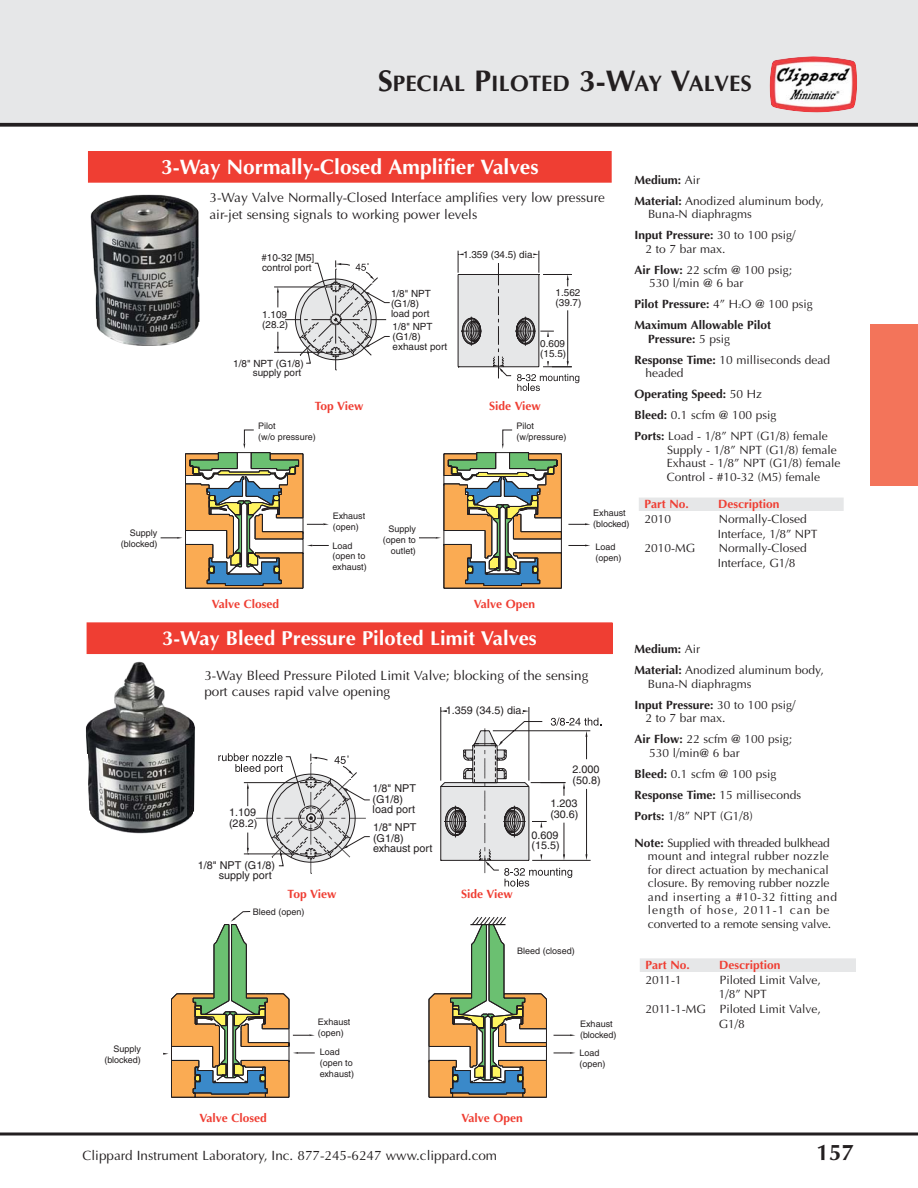
<style>
.page{position:relative;width:918px;height:1188px;background:#fff}
.page>*{position:absolute;margin:0;border:0;box-sizing:border-box;transform-origin:0 0}
.t1{font:700 22.5px "Optima";color:#231f20}
.t2{font:700 21px "Optima";color:#fff}
.t3{font:700 20.25px "Optima";color:#fff}
.t4{font:13.5px/16.4px "Optima";color:#231f20}
.t5{font:12px/21px "Optima";color:#231f20}
.t6{font:700 12px "Optima";color:#ef3e33}
.t7{font:700 12px/21px "Optima";color:#231f20}
.t8{font:10.8px/10.8px "Helvetica";color:#231f20}
.t9{font:9.9px/9.9px "Helvetica";color:#231f20}
.t10{font:9px/10.8px "Helvetica";color:#231f20}
.s1{font-size:30px}
.s2{font-weight:700}
.s3{font-weight:400}
.s4{font-weight:400;font-size:6px}
</style>
<div class="page">
<div style="left:0;top:0;width:918px;height:124px;background:#e6e7e8"></div>
<svg style="left:0;top:1132px;width:918px;height:4px;background:#595657"></svg>
<img style="left:770px;top:56px;width:87px;height:57px">
<svg style="left:0;top:123px;width:918px;height:4px;background:#373334"></svg>
<div style="left:871px;top:324px;width:47px;height:162px;background:#f3745a"></div>
<svg style="left:274px;top:250px;width:305px;height:141px"></svg>
<svg style="left:218px;top:707px;width:383px;height:180px"></svg>
<svg style="left:568px;top:523px;width:22px;height:2px"></svg>
<svg style="left:568px;top:545px;width:22px;height:1px"></svg>
<svg style="left:185px;top:452px;width:144px;height:137px"></svg>
<svg style="left:419px;top:430px;width:143px;height:159px"></svg>
<svg style="left:554px;top:1052px;width:21px;height:2px"></svg>
<svg style="left:554px;top:1034px;width:21px;height:2px"></svg>
<svg style="left:171px;top:924px;width:144px;height:174px"></svg>
<svg style="left:428px;top:916px;width:119px;height:182px"></svg>
<div style="left:639px;top:498px;width:204px;height:12px;background:#e6e7e8"></div>
<div style="left:639px;top:498px;width:205px;height:13px;border:1px solid #e6e7e8"></div>
<div style="left:640px;top:959px;width:215px;height:12px;background:#e6e7e8"></div>
<div style="left:640px;top:958px;width:216px;height:14px;border:1px solid #e6e7e8"></div>
<div style="left:88px;top:152px;width:523px;height:30px;background:#ef3e33"></div>
<div style="left:88px;top:151px;width:524px;height:32px;border:1px solid #ef3e33"></div>
<img style="left:90px;top:195px;width:110px;height:151px">
<div style="left:87px;top:623px;width:525px;height:31px;background:#ef3e33"></div>
<div style="left:87px;top:622px;width:525px;height:32px;border:1px solid #ef3e33"></div>
<img style="left:86px;top:662px;width:109px;height:172px">
<h1 class="t1" style="left:378px;top:74px;width:375px"><span class="s1">S</span>PECIAL <span class="s1">P</span>ILOTED <span class="s1">3-W</span>AY <span class="s1">V</span>ALVES</h1>
<h2 class="t2" style="left:161px;top:158px;width:379px">3-Way Normally-Closed Amplifier Valves</h2>
<p class="t4" style="left:210px;top:191px;width:397px">3-Way Valve Normally-Closed Interface amplifies very low pressure air-jet sensing signals to working power levels</p>
<p class="t9" style="left:261px;top:254px;width:54px">#10-32 [M5] control port</p>
<p class="t9" style="left:262px;top:311px;width:27px">1.109 (28.2)</p>
<p class="t9" style="left:233px;top:359px;width:72px;text-align:right">1/8" NPT (G1/8) supply port</p>
<p class="t9" style="left:391px;top:289px;width:41px">1/8" NPT (G1/8) load port</p>
<p class="t9" style="left:393px;top:323px;width:56px">1/8" NPT (G1/8) exhaust port</p>
<p class="t9" style="left:463px;top:250px;width:74px">1.359 (34.5) dia.</p>
<p class="t9" style="left:556px;top:289px;width:27px">1.562 (39.7)</p>
<p class="t9" style="left:540px;top:339px;width:27px">0.609 (15.5)</p>
<p class="t6" style="left:315px;top:401px;width:50px">Top View</p>
<p class="t6" style="left:489px;top:401px;width:53px">Side View</p>
<p class="t10" style="left:258px;top:422px;width:59px">Pilot<br>(w/o pressure)</p>
<p class="t10" style="left:517px;top:422px;width:52px">Pilot (w/pressure)</p>
<p class="t5" style="left:634px;top:170px;width:191px"><span class="s2">Medium:</span> Air<br><span class="s2">Material:</span> Anodized aluminum body,</p>
<p class="t5" style="left:634px;top:205px;width:163px;text-indent:14px">Buna-N diaphragms<br><span class="s2">Input Pressure:</span> 30 to 100 psig/</p>
<p class="t5" style="left:634px;top:239px;width:159px;text-indent:11px">2 to 7 bar max.<br><span class="s2">Air Flow:</span> 22 scfm @ 100 psig;</p>
<p class="t7" style="left:634px;top:274px;width:180px;text-indent:15px"><span class="s3">530 l/min @ 6 bar<br></span>Pilot Pressure: <span class="s3">4” H</span><span class="s4">2</span><span class="s3">O @ 100 psig<br></span>Maximum Allowable Pilot</p>
<p class="t5" style="left:635px;top:329px;width:197px;text-indent:14px"><span class="s2">Pressure:</span> 5 psig<br><span class="s2">Response Time:</span> 10 milliseconds dead</p>
<p class="t5" style="left:634px;top:364px;width:195px;text-indent:11px">headed<br><span class="s2">Operating Speed:</span> 50 Hz<br><span class="s2">Bleed:</span> 0.1 scfm @ 100 psig<br><span class="s2">Ports:</span> Load - 1/8” NPT (G1/8) female</p>
<p class="t5" style="left:667px;top:444px;width:175px;line-height:13.5px">Supply - 1/8” NPT (G1/8) female<br>Exhaust - 1/8” NPT (G1/8) female<br>Control - #10-32 (M5) female</p>
<p class="t10" style="left:121px;top:529px;width:38px;text-align:right">Supply (blocked)</p>
<p class="t10" style="left:333px;top:512px;width:34px">Exhaust (open)</p>
<p class="t10" style="left:332px;top:541px;width:36px">Load (open to exhaust)</p>
<p class="t10" style="left:383px;top:525px;width:35px;text-align:right">Supply (open to outlet)</p>
<p class="t6" style="left:212px;top:599px;width:69px">Valve Closed</p>
<p class="t6" style="left:474px;top:599px;width:63px">Valve Open</p>
<p class="t10" style="left:593px;top:508px;width:38px">Exhaust (blocked)</p>
<p class="t10" style="left:596px;top:542px;width:28px">Load (open)</p>
<p class="t6" style="left:645px;top:499px;width:46px">Part No.</p>
<p class="t6" style="left:718px;top:499px;width:63px">Description</p>
<p class="t5" style="left:645px;top:510px;width:28px">2010</p>
<p class="t5" style="left:718px;top:513px;width:101px;line-height:14.5px">Normally-Closed<br>Interface, 1/8” NPT</p>
<p class="t5" style="left:645px;top:539px;width:52px">2010-MG</p>
<p class="t5" style="left:718px;top:542px;width:90px;line-height:14.5px">Normally-Closed<br>Interface, G1/8</p>
<p class="t10" style="left:104px;top:1045px;width:38px;text-align:right">Supply (blocked)</p>
<h3 class="t3" style="left:162px;top:630px;width:376px">3-Way Bleed Pressure Piloted Limit Valves</h3>
<p class="t4" style="left:204px;top:669px;width:386px">3-Way Bleed Pressure Piloted Limit Valve; blocking of the sensing port causes rapid valve opening</p>
<p class="t8" style="left:446px;top:706px;width:80px">1.359 (34.5) dia.</p>
<p class="t8" style="left:229px;top:808px;width:30px">1.109 (28.2)</p>
<p class="t8" style="left:198px;top:860px;width:79px;text-align:right">1/8" NPT (G1/8) supply port</p>
<p class="t8" style="left:572px;top:765px;width:30px">2.000 (50.8)</p>
<p class="t8" style="left:550px;top:799px;width:30px">1.203 (30.6)</p>
<p class="t8" style="left:373px;top:784px;width:45px">1/8" NPT (G1/8) load port</p>
<p class="t8" style="left:373px;top:823px;width:61px">1/8" NPT (G1/8) exhaust port</p>
<p class="t8" style="left:531px;top:830px;width:30px">0.609 (15.5)</p>
<p class="t6" style="left:288px;top:889px;width:50px">Top View</p>
<p class="t6" style="left:461px;top:889px;width:53px">Side View</p>
<p class="t10" style="left:253px;top:907px;width:53px">Bleed (open)</p>
<p class="t10" style="left:318px;top:1018px;width:34px">Exhaust (open)</p>
<p class="t10" style="left:320px;top:1048px;width:36px">Load (open to exhaust)</p>
<p class="t10" style="left:517px;top:946px;width:59px">Bleed (closed)</p>
<p class="t10" style="left:580px;top:1020px;width:38px">Exhaust (blocked)</p>
<p class="t10" style="left:580px;top:1048px;width:28px">Load (open)</p>
<p class="t6" style="left:199px;top:1113px;width:69px">Valve Closed</p>
<p class="t6" style="left:461px;top:1113px;width:63px">Valve Open</p>
<p class="t5" style="left:634px;top:640px;width:191px"><span class="s2">Medium:</span> Air<br><span class="s2">Material:</span> Anodized aluminum body,</p>
<p class="t5" style="left:634px;top:674px;width:163px;text-indent:14px">Buna-N diaphragms<br><span class="s2">Input Pressure:</span> 30 to 100 psig/</p>
<p class="t5" style="left:634px;top:709px;width:159px;text-indent:11px">2 to 7 bar max.<br><span class="s2">Air Flow:</span> 22 scfm @ 100 psig;</p>
<p class="t5" style="left:634px;top:743px;width:168px;text-indent:15px">530 l/min@ 6 bar<br><span class="s2">Bleed:</span> 0.1 scfm @ 100 psig<br><span class="s2">Response Time:</span> 15 milliseconds<br><span class="s2">Ports:</span> 1/8” NPT (G1/8)</p>
<p class="t5" style="left:648px;top:837px;width:191px;line-height:13.5px;text-indent:-14px"><span class="s2">Note:</span> Supplied with threaded bulkhead mount and integral rubber nozzle for direct actuation by mechanical closure. By removing rubber nozzle and inserting a #10-32 fitting and length of hose, 2011-1 can be converted to a remote sensing valve.</p>
<p class="t6" style="left:646px;top:960px;width:46px">Part No.</p>
<p class="t6" style="left:719px;top:960px;width:63px">Description</p>
<p class="t5" style="left:646px;top:970px;width:38px">2011-1</p>
<p class="t5" style="left:720px;top:970px;width:103px">Piloted Limit Valve,</p>
<p class="t5" style="left:719px;top:985px;width:50px">1/8” NPT</p>
<p class="t5" style="left:646px;top:1000px;width:177px">2011-1-MG Piloted Limit Valve,</p>
<p class="t5" style="left:719px;top:1014px;width:28px">G1/8</p>
<p class="t4" style="left:82px;top:1148px;width:416px">Clippard Instrument Laboratory, Inc. 877-245-6247 www.clippard.com</p>
<h1 class="t1" style="left:817px;top:1143px;width:39px">157</h1>
</div>
